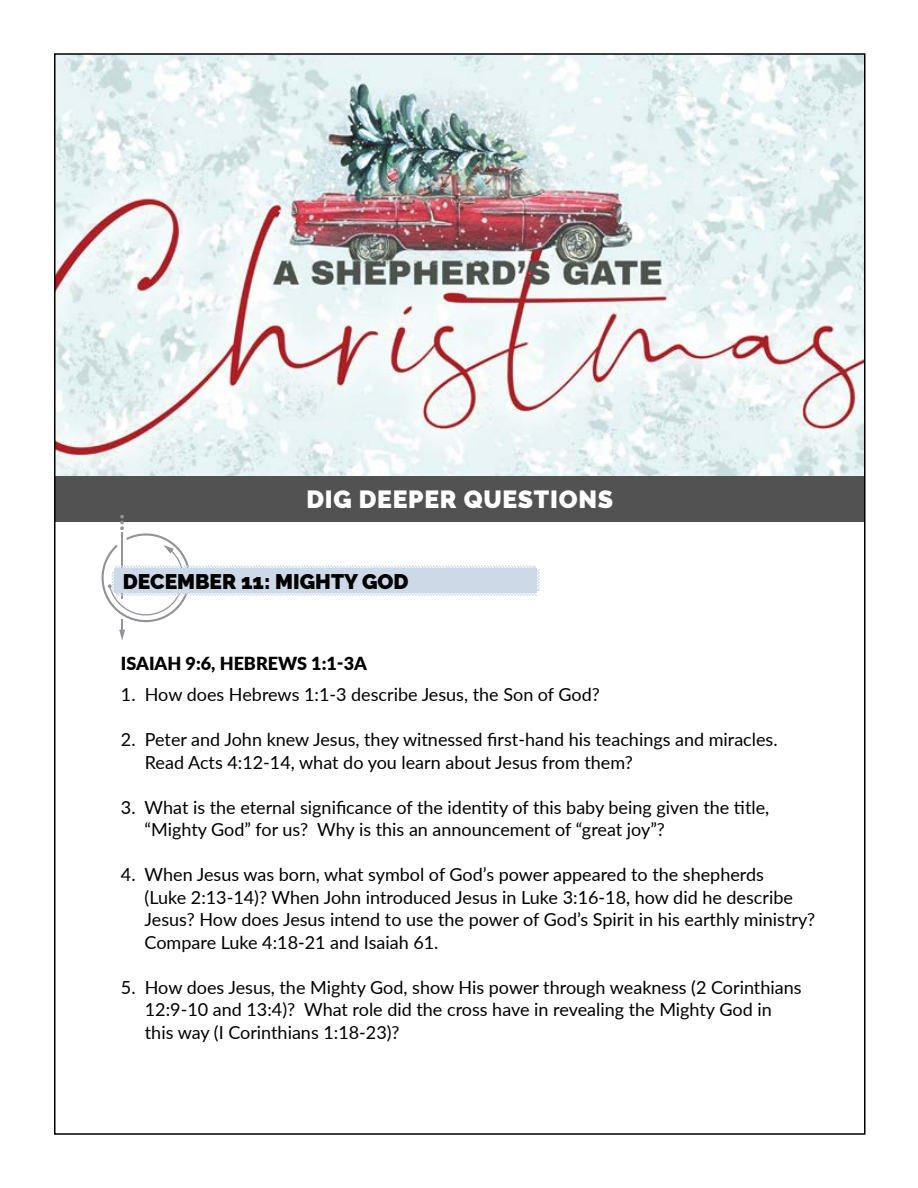
<style>
.page{position:relative;width:918px;height:1188px;background:#fff}
.page>*{position:absolute;margin:0;border:0;box-sizing:border-box;transform-origin:0 0}
.t1{font:900 24.75px "Raleway";letter-spacing:.03em;color:#fff}
.t2{font:900 21px "Raleway";color:#000}
.t3{font:18px/22.5px "Lato";color:#000}
.t4{font:900 18px "Lato";color:#000}
</style>
<div class="page">
<img style="left:57px;top:56px;width:806px;height:420px">
<div style="left:55px;top:476px;width:810px;height:45px;background:#525252"></div>
<svg style="left:102px;top:515px;width:439px;height:125px"></svg>
<h1 class="t1" style="left:307px;top:490px;width:308px">DIG DEEPER QUESTIONS</h1>
<p class="t2" style="left:123px;top:574px;width:287px">DECEMBER 11: MIGHTY GOD</p>
<p class="t4" style="left:121px;top:650px;width:248px">ISAIAH 9:6, HEBREWS 1:1-3A</p>
<p class="t3" style="left:121px;top:683px;width:480px">1. How does Hebrews 1:1-3 describe Jesus, the Son of God?</p>
<p class="t3" style="left:145px;top:728px;width:634px;text-indent:-24px">2. Peter and John knew Jesus, they witnessed first-hand his teachings and miracles.<br>Read Acts 4:12-14, what do you learn about Jesus from them?</p>
<p class="t3" style="left:145px;top:795px;width:626px;text-indent:-24px">3. What is the eternal significance of the identity of this baby being given the title, “Mighty God” for us? Why is this an announcement of “great joy”?</p>
<p class="t3" style="left:145px;top:863px;width:672px;text-indent:-24px">4. When Jesus was born, what symbol of God’s power appeared to the shepherds<br>(Luke 2:13-14)? When John introduced Jesus in Luke 3:16-18, how did he describe Jesus? How does Jesus intend to use the power of God’s Spirit in his earthly ministry?<br>Compare Luke 4:18-21 and Isaiah 61.</p>
<p class="t3" style="left:145px;top:975px;width:658px;text-indent:-24px">5. How does Jesus, the Mighty God, show His power through weakness (2 Corinthians<br>12:9-10 and 13:4)? What role did the cross have in revealing the Mighty God in this way (I Corinthians 1:18-23)?</p>
</div>
